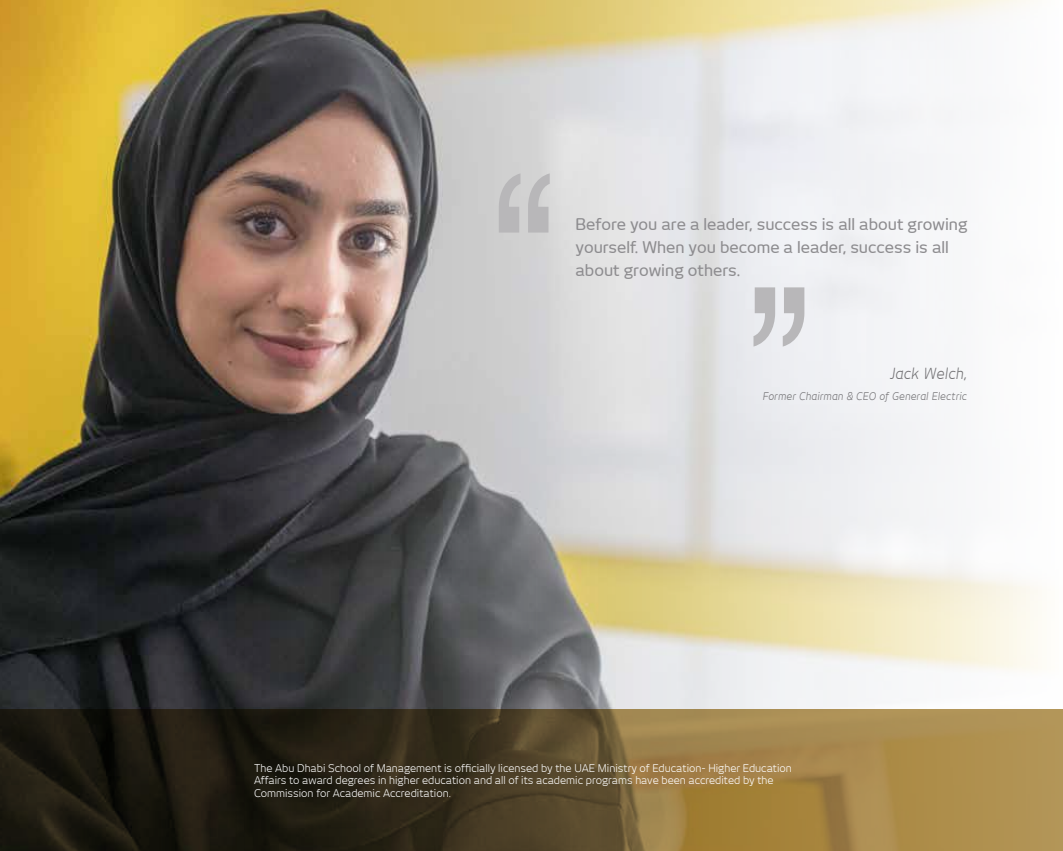
<style>
.page{position:relative;width:1063px;height:851px;background:#fff}
.page>*{position:absolute;margin:0;border:0;box-sizing:border-box;transform-origin:0 0}
.t1{font:500 15.75px/23.1px "New June";color:#8d8c8f}
.t2{font:italic 15px "New June";letter-spacing:.005em;color:#717073}
.t3{font:10.5px/12.6px "New June";color:#fff}
.t4{font:italic 10.5px "New June";letter-spacing:.005em;color:#717073}
</style>
<div class="page">
<img style="left:0;top:0;width:1042px;height:709px">
<svg style="left:0;top:709px;width:1063px;height:141px;background:#604f2d"></svg>
<svg style="left:754px;top:287px;width:50px;height:59px;background:#cdcdd0"></svg>
<svg style="left:499px;top:173px;width:51px;height:59px;background:#c3c2c3"></svg>
<h1 class="t1" style="left:576px;top:212px;width:394px">Before you are a leader, success is all about growing yourself. When you become a leader, success is all about growing others.</h1>
<h2 class="t2" style="left:890px;top:364px;width:78px">Jack Welch,</h2>
<p class="t4" style="left:763px;top:390px;width:206px">Former Chairman &amp; CEO of General Electric</p>
<p class="t3" style="left:254px;top:761px;width:539px">The Abu Dhabi School of Management is officially licensed by the UAE Ministry of Education- Higher Education<br>Affairs to award degrees in higher education and all of its academic programs have been accredited by the<br>Commission for Academic Accreditation.</p>
</div>
